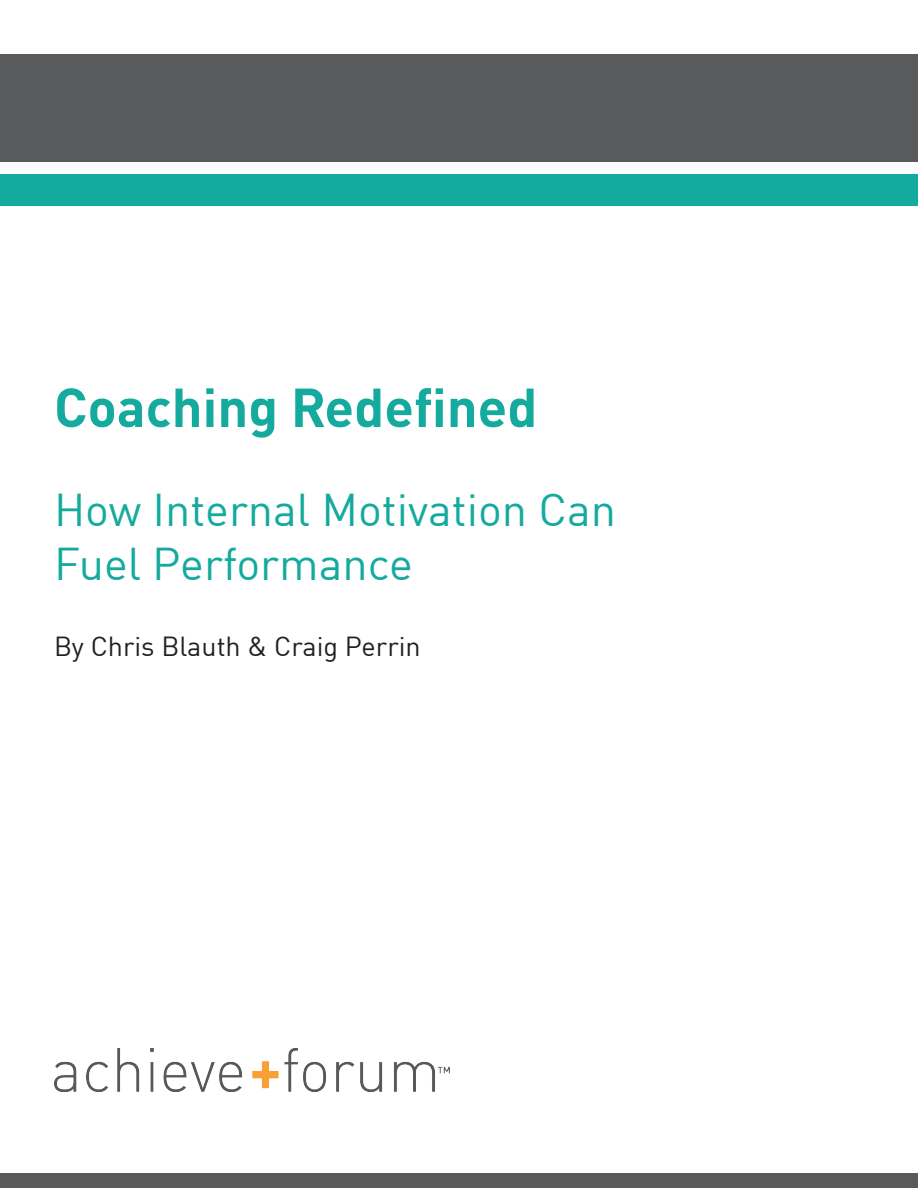
<style>
.page{position:relative;width:918px;height:1188px;background:#fff}
.page>*{position:absolute;margin:0;border:0;box-sizing:border-box;transform-origin:0 0}
.t1{font:700 54px "DIN Offc Pro";color:#14aa9d}
.t2{font:45px/54px "DIN Offc Pro";color:#14aa9d}
.t3{font:27px "DIN Offc Pro";color:#231f20}
</style>
<div class="page">
<div style="left:0;top:174px;width:918px;height:32px;background:#14aa9d"></div>
<div style="left:0;top:54px;width:918px;height:108px;background:#595a5c"></div>
<img style="left:54px;top:1049px;width:396px;height:42px">
<div style="left:0;top:1173px;width:918px;height:15px;background:#595a5c"></div>
<p class="t1" style="left:54px;top:362px;width:485px">Coaching Redefined</p>
<p class="t2" style="left:54px;top:478px;width:564px">How Internal Motivation Can<br>Fuel Performance</p>
<p class="t3" style="left:54px;top:625px;width:368px">By Chris Blauth &amp; Craig Perrin</p>
</div>
